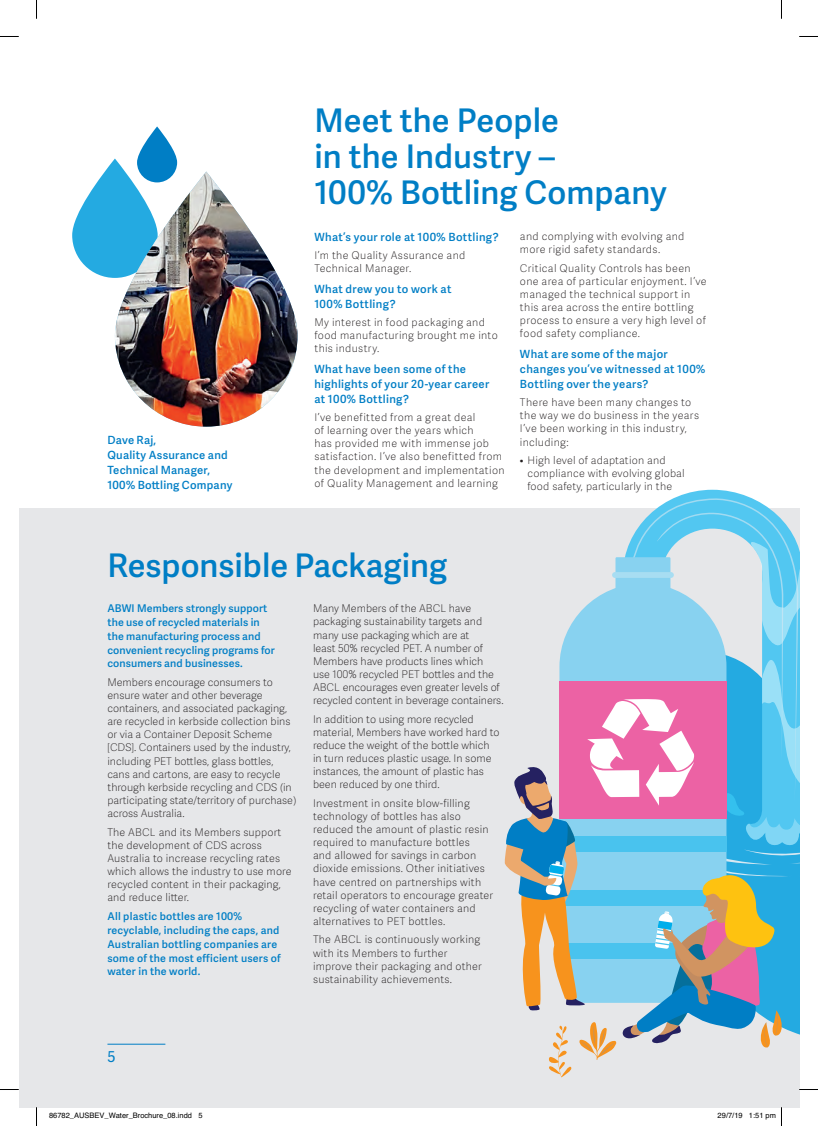
<style>
.page{position:relative;width:818px;height:1126px;background:#fff}
.page>*{position:absolute;margin:0;border:0;box-sizing:border-box;transform-origin:0 0}
.t1{font:600 32.5px/36.2px "Adelle Sans";color:#007ec5}
.t2{font:15px "Adelle Sans";color:#007ec5}
.t3{font:600 11.25px/15px "Adelle Sans";letter-spacing:.03em;color:#007ec5}
.t4{font:100 10.62px/13.1px "Adelle Sans";letter-spacing:.015em;color:#231f20}
.t5{font:600 10.62px/13.8px "Adelle Sans";letter-spacing:.01em;color:#007ec5}
.t6{font:100 10.62px/13.1px "Adelle Sans";letter-spacing:.035em;color:#231f20}
.t7{font:7.5px "Helvetica";color:#000}
</style>
<div class="page">
<div style="left:19px;top:19px;width:779px;height:1088px;background:#e6e7e9"></div>
<div style="left:19px;top:19px;width:779px;height:489px;background:#fff"></div>
<svg style="left:504px;top:489px;width:294px;height:588px"></svg>
<svg style="left:137px;top:126px;width:40px;height:56px;fill:#007ec5"></svg>
<svg style="left:72px;top:158px;width:85px;height:120px;fill:#24aae1"></svg>
<img style="left:115px;top:171px;width:182px;height:255px;border-radius:91px">
<hr style="left:107px;top:1043px;width:58px;height:1px;background:#007ec5">
<svg style="left:0;top:36px;width:19px;height:1px"></svg>
<svg style="left:799px;top:36px;width:18px;height:1px"></svg>
<svg style="left:0;top:1089px;width:19px;height:1px"></svg>
<svg style="left:798px;top:1088px;width:19px;height:2px"></svg>
<svg style="left:36px;top:0;width:1px;height:19px"></svg>
<svg style="left:36px;top:1107px;width:1px;height:18px"></svg>
<svg style="left:748px;top:1107px;width:33px;height:1px"></svg>
<p class="t3" style="left:107px;top:434px;width:126px">Dave Raj,<br>Quality Assurance and<br>Technical Manager,<br>100% Bottling Company</p>
<h1 class="t1" style="left:314px;top:107px;width:354px">Meet the People<br>in the Industry –<br>100% Bottling Company</h1>
<p class="t3" style="left:314px;top:231px;width:186px">What’s your role at 100% Bottling?</p>
<p class="t6" style="left:314px;top:250px;width:152px">I’m the Quality Assurance and<br>Technical Manager.</p>
<p class="t3" style="left:314px;top:283px;width:138px">What drew you to work at<br>100% Bottling?</p>
<p class="t4" style="left:314px;top:317px;width:185px">My interest in food packaging and food manufacturing brought me into this industry.</p>
<p class="t3" style="left:314px;top:363px;width:176px">What have been some of the highlights of your 20-year career at 100% Bottling?</p>
<p class="t4" style="left:314px;top:412px;width:192px">I’ve benefitted from a great deal<br>of learning over the years which<br>has provided me with immense job satisfaction. I’ve also benefitted from the development and implementation of Quality Management and learning</p>
<p class="t6" style="left:519px;top:231px;width:166px">and complying with evolving and more rigid safety standards.</p>
<p class="t4" style="left:519px;top:263px;width:188px">Critical Quality Controls has been one area of particular enjoyment. I’ve managed the technical support in this area across the entire bottling process to ensure a very high level of food safety compliance.</p>
<p class="t3" style="left:519px;top:348px;width:187px">What are some of the major changes you’ve witnessed at 100%<br>Bottling over the years?</p>
<p class="t4" style="left:519px;top:397px;width:180px">There have been many changes to the way we do business in the years<br>I’ve been working in this industry, including:</p>
<p class="t4" style="left:527px;top:455px;width:158px;text-indent:-8px">• High level of adaptation and compliance with evolving global food safety, particularly in the</p>
<h1 class="t1" style="left:107px;top:552px;width:341px">Responsible Packaging</h1>
<p class="t5" style="left:107px;top:603px;width:169px">ABWI Members strongly support the use of recycled materials in the manufacturing process and convenient recycling programs for consumers and businesses.</p>
<p class="t4" style="left:107px;top:676px;width:190px">Members encourage consumers to ensure water and other beverage containers, and associated packaging, are recycled in kerbside collection bins or via a Container Deposit Scheme [CDS]. Containers used by the industry, including PET bottles, glass bottles, cans and cartons, are easy to recycle through kerbside recycling and CDS (in participating state/territory of purchase) across Australia.</p>
<p class="t4" style="left:107px;top:826px;width:185px">The ABCL and its Members support the development of CDS across<br>Australia to increase recycling rates which allows the industry to use more recycled content in their packaging, and reduce litter.</p>
<p class="t5" style="left:107px;top:911px;width:175px">All plastic bottles are 100% recyclable, including the caps, and<br>Australian bottling companies are some of the most efficient users of water in the world.</p>
<p class="t4" style="left:313px;top:603px;width:192px">Many Members of the ABCL have packaging sustainability targets and many use packaging which are at<br>least 50% recycled PET. A number of Members have products lines which<br>use 100% recycled PET bottles and the ABCL encourages even greater levels of recycled content in beverage containers.</p>
<p class="t4" style="left:313px;top:713px;width:188px">In addition to using more recycled material, Members have worked hard to reduce the weight of the bottle which in turn reduces plastic usage. In some instances, the amount of plastic has been reduced by one third.</p>
<p class="t4" style="left:313px;top:797px;width:181px">Investment in onsite blow-filling technology of bottles has also reduced the amount of plastic resin required to manufacture bottles<br>and allowed for savings in carbon dioxide emissions. Other initiatives have centred on partnerships with retail operators to encourage greater recycling of water containers and alternatives to PET bottles.</p>
<p class="t4" style="left:313px;top:934px;width:170px">The ABCL is continuously working with its Members to further improve their packaging and other sustainability achievements.</p>
<h2 class="t2" style="left:107px;top:1045px;width:10px">5</h2>
<p class="t7" style="left:49px;top:1109px;width:155px">86782_AUSBEV_Water_Brochure_08.indd 5</p>
<p class="t7" style="left:717px;top:1109px;width:60px">29/7/19 1:51 pm</p>
</div>
